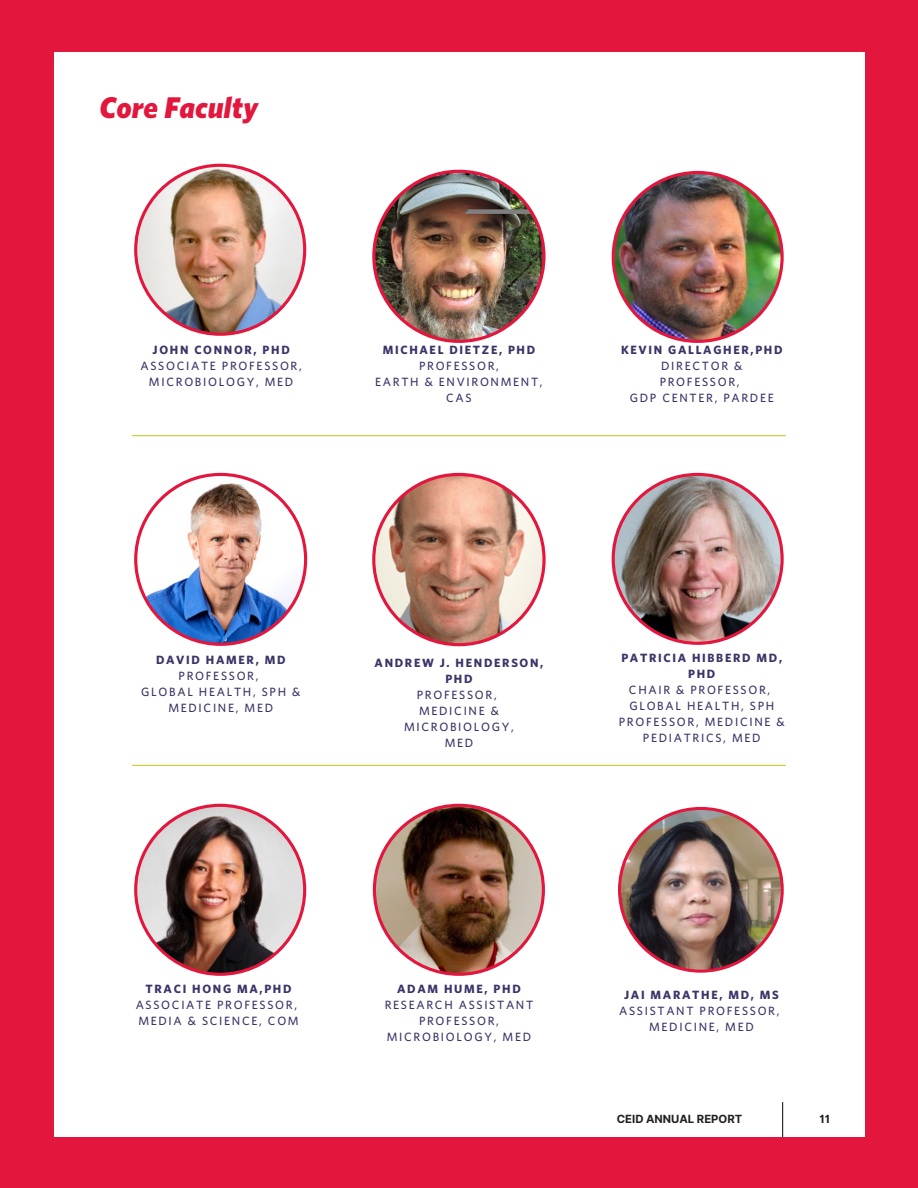
<style>
.page{position:relative;width:918px;height:1188px;background:#e3173e}
.page>*{position:absolute;margin:0;border:0;box-sizing:border-box;transform-origin:0 0}
.t1{font:italic 900 30px "Whitney";color:#e3173e}
.t2{font:500 12px/16px "Whitney";letter-spacing:.14em;color:#3a3567;text-align:center}
.t3{font:700 12px/16px "Whitney";letter-spacing:.14em;color:#3a3567;text-align:center}
.t4{font:700 11.25px "Inter";color:#231f20}
</style>
<div class="page">
<div style="left:54px;top:53px;width:810px;height:1084px;background:#fff"></div>
<hr style="left:132px;top:435px;width:654px;height:1px;background:#c8ca35">
<hr style="left:132px;top:765px;width:654px;height:1px;background:#c8ca35">
<img style="left:134px;top:164px;width:172px;height:172px">
<img style="left:372px;top:170px;width:174px;height:173px">
<img style="left:612px;top:171px;width:172px;height:172px">
<img style="left:134px;top:473px;width:173px;height:173px">
<svg style="left:372px;top:473px;width:174px;height:173px"></svg>
<img style="left:373px;top:804px;width:172px;height:172px">
<img style="left:134px;top:804px;width:172px;height:172px">
<img style="left:612px;top:473px;width:172px;height:172px">
<hr style="left:782px;top:1102px;width:1px;height:35px;background:#231f20">
<img style="left:618px;top:807px;width:166px;height:166px">
<p class="t1" style="left:100px;top:94px;width:160px">Core Faculty</p>
<p class="t3" style="left:153px;top:343px;width:139px">JOHN CONNOR, PHD</p>
<p class="t2" style="left:141px;top:359px;width:163px">ASSOCIATE PROFESSOR,<br>MICROBIOLOGY, MED</p>
<p class="t3" style="left:383px;top:343px;width:154px">MICHAEL DIETZE, PHD</p>
<p class="t2" style="left:419px;top:359px;width:81px">PROFESSOR,</p>
<p class="t2" style="left:375px;top:375px;width:169px">EARTH &amp; ENVIRONMENT,<br>CAS</p>
<p class="t3" style="left:621px;top:343px;width:163px">KEVIN GALLAGHER,PHD</p>
<p class="t2" style="left:660px;top:359px;width:84px;text-align:left">DIRECTOR &amp;<br>PROFESSOR,</p>
<p class="t2" style="left:630px;top:391px;width:146px">GDP CENTER, PARDEE</p>
<p class="t3" style="left:156px;top:652px;width:131px">DAVID HAMER, MD</p>
<p class="t2" style="left:179px;top:668px;width:81px">PROFESSOR,</p>
<p class="t2" style="left:141px;top:684px;width:161px">GLOBAL HEALTH, SPH &amp;<br>MEDICINE, MED</p>
<p class="t3" style="left:375px;top:655px;width:170px">ANDREW J. HENDERSON,<br>PHD</p>
<p class="t2" style="left:417px;top:687px;width:81px">PROFESSOR,</p>
<p class="t2" style="left:404px;top:703px;width:111px">MEDICINE &amp;<br>MICROBIOLOGY,</p>
<p class="t2" style="left:445px;top:735px;width:30px">MED</p>
<p class="t3" style="left:621px;top:650px;width:162px">PATRICIA HIBBERD MD,<br>PHD</p>
<p class="t2" style="left:629px;top:682px;width:143px">CHAIR &amp; PROFESSOR,</p>
<p class="t2" style="left:629px;top:698px;width:146px">GLOBAL HEALTH, SPH</p>
<p class="t2" style="left:619px;top:714px;width:167px">PROFESSOR, MEDICINE &amp;<br>PEDIATRICS, MED</p>
<p class="t3" style="left:146px;top:981px;width:147px">TRACI HONG MA,PHD</p>
<p class="t2" style="left:136px;top:997px;width:163px">ASSOCIATE PROFESSOR,</p>
<p class="t2" style="left:138px;top:1013px;width:162px">MEDIA &amp; SCIENCE, COM</p>
<p class="t3" style="left:397px;top:981px;width:125px">ADAM HUME, PHD</p>
<p class="t2" style="left:385px;top:997px;width:150px">RESEARCH ASSISTANT<br>PROFESSOR,<br>MICROBIOLOGY, MED</p>
<p class="t3" style="left:624px;top:988px;width:156px">JAI MARATHE, MD, MS</p>
<p class="t2" style="left:619px;top:1004px;width:162px">ASSISTANT PROFESSOR,</p>
<p class="t2" style="left:649px;top:1020px;width:106px">MEDICINE, MED</p>
<p class="t4" style="left:617px;top:1112px;width:127px">CEID ANNUAL REPORT</p>
<p class="t4" style="left:819px;top:1112px;width:12px">11</p>
</div>
